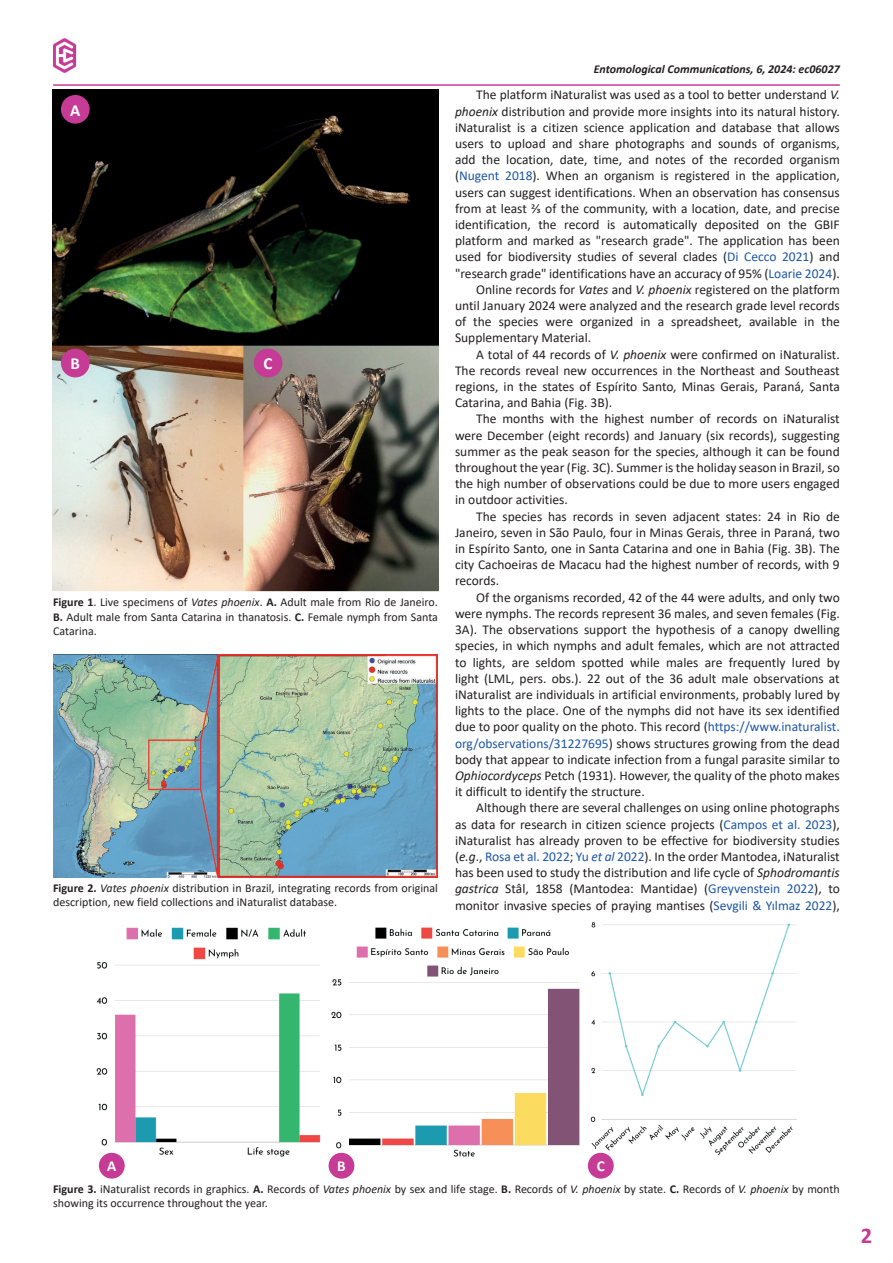
<style>
.page{position:relative;width:893px;height:1263px;background:#fff}
.page>*{position:absolute;margin:0;border:0;box-sizing:border-box;transform-origin:0 0}
.PageNumber{font:700 22.5px "Calibri";color:#c53b96}
.t1{font:700 16.8px "Calibri";color:#fff}
.t2{font:700 15.15px "Calibri";color:#fff}
.t3{font:13.5px/16.2px "Calibri";color:#231f20;text-align:justify}
.Legend{font:12px/14.4px "Calibri";color:#231f20}
.t4{font:italic 700 12px "Calibri";color:#231f20}
.s1{font-weight:700}
.s2{font-style:italic}
.s3{color:#1e56a6}
.s4{font-style:italic;color:#1e56a6}
</style>
<div class="page">
<hr style="left:53px;top:84px;width:787px;height:2px;background:#c53b96">
<img style="left:53px;top:38px;width:24px;height:35px">
<img style="left:53px;top:89px;width:386px;height:503px">
<img style="left:53px;top:655px;width:385px;height:222px">
<img style="left:96px;top:922px;width:701px;height:256px">
<div style="left:61px;top:95px;width:29px;height:29px;background:#c53b96;border-radius:50%"></div>
<div style="left:61px;top:349px;width:29px;height:28px;background:#c53b96;border-radius:50%"></div>
<div style="left:254px;top:349px;width:28px;height:28px;background:#c53b96;border-radius:50%"></div>
<div style="left:99px;top:1153px;width:26px;height:25px;background:#c53b96;border-radius:50%"></div>
<div style="left:329px;top:1153px;width:25px;height:25px;background:#c53b96;border-radius:50%"></div>
<div style="left:588px;top:1153px;width:26px;height:25px;background:#c53b96;border-radius:50%"></div>
<p class="t1" style="left:70px;top:98px;width:12px">A</p>
<p class="t1" style="left:71px;top:352px;width:11px">B</p>
<p class="t1" style="left:264px;top:352px;width:10px">C</p>
<p class="Legend" style="left:53px;top:595px;width:386px;text-align:justify"><span class="s1">Figure 1</span>. Live specimens of <span class="s2">Vates phoenix</span>. <span class="s1">A.</span> Adult male from Rio de Janeiro.<br><span class="s1">B.</span> Adult male from Santa Catarina in thanatosis. <span class="s1">C.</span> Female nymph from Santa Catarina.</p>
<p class="Legend" style="left:53px;top:880px;width:386px"><span class="s1">Figure 2.</span> <span class="s2">Vates phoenix</span> distribution in Brazil, integrating records from original description, new field collections and iNaturalist database.</p>
<p class="t4" style="left:594px;top:60px;width:248px">Entomological Communications, 6, 2024: ec06027</p>
<p class="t3" style="left:455px;top:86px;width:386px;text-indent:21px">The platform iNaturalist was used as a tool to better understand <span class="s2">V. phoenix</span> distribution and provide more insights into its natural history. iNaturalist is a citizen science application and database that allows users to upload and share photographs and sounds of organisms, add the location, date, time, and notes of the recorded organism (<span class="s3">Nugent 2018</span>). When an organism is registered in the application, users can suggest identifications. When an observation has consensus from at least ⅔ of the community, with a location, date, and precise identification, the record is automatically deposited on the GBIF platform and marked as "research grade". The application has been used for biodiversity studies of several clades (<span class="s3">Di Cecco 2021</span>) and "research grade" identifications have an accuracy of 95% (<span class="s3">Loarie 2024</span>).</p>
<p class="t3" style="left:455px;top:281px;width:386px;text-indent:21px">Online records for <span class="s2">Vates</span> and <span class="s2">V. phoenix</span> registered on the platform until January 2024 were analyzed and the research grade level records of the species were organized in a spreadsheet, available in the Supplementary Material.</p>
<p class="t3" style="left:455px;top:346px;width:386px;text-indent:21px">A total of 44 records of <span class="s2">V. phoenix</span> were confirmed on iNaturalist.<br>The records reveal new occurrences in the Northeast and Southeast regions, in the states of Espírito Santo, Minas Gerais, Paraná, Santa Catarina, and Bahia (Fig. 3B).</p>
<p class="t3" style="left:455px;top:410px;width:386px;text-indent:21px">The months with the highest number of records on iNaturalist were December (eight records) and January (six records), suggesting summer as the peak season for the species, although it can be found throughout the year (Fig. 3C). Summer is the holiday season in Brazil, so the high number of observations could be due to more users engaged in outdoor activities.</p>
<p class="t3" style="left:455px;top:508px;width:386px;text-indent:21px">The species has records in seven adjacent states: 24 in Rio de Janeiro, seven in São Paulo, four in Minas Gerais, three in Paraná, two in Espírito Santo, one in Santa Catarina and one in Bahia (Fig. 3B). The city Cachoeiras de Macacu had the highest number of records, with 9 records.</p>
<p class="t3" style="left:455px;top:589px;width:386px;text-indent:21px">Of the organisms recorded, 42 of the 44 were adults, and only two were nymphs. The records represent 36 males, and seven females (Fig.<br>3A). The observations support the hypothesis of a canopy dwelling species, in which nymphs and adult females, which are not attracted to lights, are seldom spotted while males are frequently lured by light (LML, pers. obs.). 22 out of the 36 adult male observations at iNaturalist are individuals in artificial environments, probably lured by lights to the place. One of the nymphs did not have its sex identified due to poor quality on the photo. This record (<span class="s3">https://www.inaturalist. org/observations/31227695</span>) shows structures growing from the dead body that appear to indicate infection from a fungal parasite similar to <span class="s2">Ophiocordyceps</span> Petch (1931). However, the quality of the photo makes it difficult to identify the structure.</p>
<p class="t3" style="left:455px;top:799px;width:386px;text-indent:21px">Although there are several challenges on using online photographs as data for research in citizen science projects (<span class="s3">Campos et al. 2023</span>), iNaturalist has already proven to be effective for biodiversity studies (<span class="s2">e.g</span>., <span class="s3">Rosa et al. 2022</span>; <span class="s3">Yu</span> <span class="s4">et al</span> <span class="s3">2022</span>). In the order Mantodea, iNaturalist has been used to study the distribution and life cycle of <span class="s2">Sphodromantis gastrica</span> Stâl, 1858 (Mantodea: Mantidae) (<span class="s3">Greyvenstein 2022</span>), to monitor invasive species of praying mantises (<span class="s3">Sevgili &amp; Yılmaz 2022</span>),</p>
<p class="t2" style="left:107px;top:1156px;width:11px">A</p>
<p class="t2" style="left:337px;top:1156px;width:10px">B</p>
<p class="t2" style="left:597px;top:1156px;width:10px">C</p>
<p class="Legend" style="left:53px;top:1181px;width:788px"><span class="s1">Figure 3.</span> iNaturalist records in graphics. <span class="s1">A.</span> Records of <span class="s2">Vates phoenix</span> by sex and life stage. <span class="s1">B.</span> Records of <span class="s2">V. phoenix</span> by state. <span class="s1">C.</span> Records of <span class="s2">V. phoenix</span> by month showing its occurrence throughout the year.</p>
<p class="PageNumber" style="left:861px;top:1219px;width:13px">2</p>
</div>
